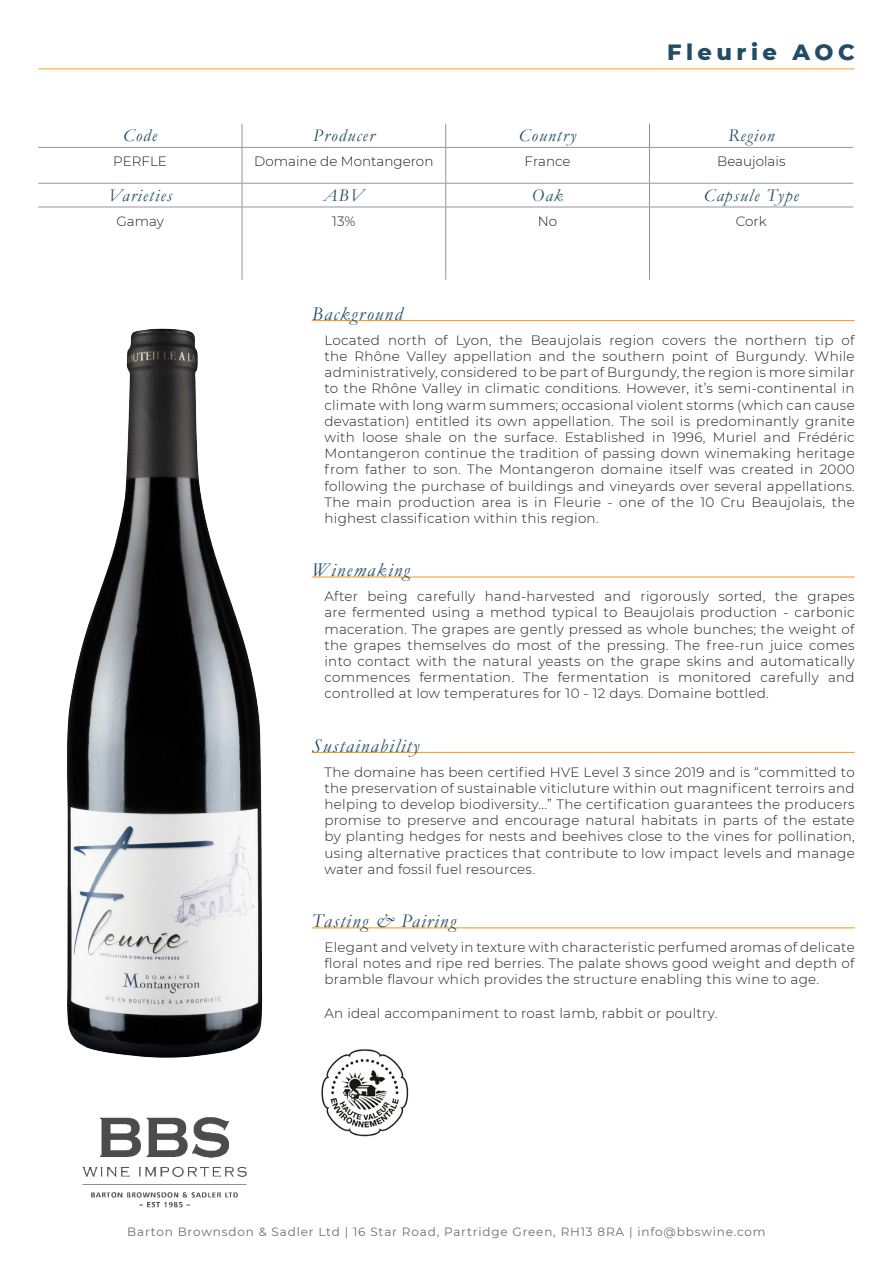
<style>
.page{position:relative;width:893px;height:1263px;background:#fff}
.page>*{position:absolute;margin:0;border:0;box-sizing:border-box;transform-origin:0 0}
.Paragraph_Style_1{font:800 22.5px "Montserrat";letter-spacing:.2em;color:#224c63}
.Main_text_header{font:italic 19.5px "Garamond";letter-spacing:.07em;color:#224c63}
.Shortlist_Header{font:italic 18px "Garamond";letter-spacing:.07em;color:#224c63}
.Main_text{font:300 13.5px/16.2px "Montserrat";letter-spacing:.02em;color:#231f20;text-align:justify}
.Shortlist_text{font:300 13.5px "Montserrat";color:#231f20}
.t1{font:12px "Montserrat";letter-spacing:.07em;color:#6c6d70}
</style>
<div class="page">
<img style="left:82px;top:1117px;width:165px;height:91px">
<hr style="left:312px;top:320px;width:543px;height:1px;background:#f9a224">
<hr style="left:312px;top:576px;width:543px;height:1px;background:#f9a224">
<hr style="left:312px;top:752px;width:543px;height:1px;background:#f9a224">
<hr style="left:312px;top:927px;width:543px;height:1px;background:#f9a224">
<img style="left:67px;top:328px;width:196px;height:730px">
<svg style="left:242px;top:124px;width:1px;height:23px"></svg>
<svg style="left:445px;top:124px;width:1px;height:23px"></svg>
<svg style="left:649px;top:124px;width:1px;height:23px"></svg>
<hr style="left:38px;top:147px;width:204px;height:1px;background:#939598">
<hr style="left:242px;top:147px;width:204px;height:1px;background:#939598">
<hr style="left:242px;top:148px;width:1px;height:35px;background:#939598">
<hr style="left:446px;top:147px;width:203px;height:1px;background:#939598">
<hr style="left:445px;top:148px;width:1px;height:35px;background:#939598">
<hr style="left:649px;top:147px;width:204px;height:1px;background:#939598">
<hr style="left:649px;top:148px;width:1px;height:35px;background:#939598">
<hr style="left:38px;top:183px;width:204px;height:1px;background:#939598">
<hr style="left:242px;top:183px;width:204px;height:1px;background:#939598">
<svg style="left:242px;top:184px;width:1px;height:23px"></svg>
<hr style="left:446px;top:183px;width:203px;height:1px;background:#939598">
<svg style="left:445px;top:184px;width:1px;height:23px"></svg>
<hr style="left:649px;top:183px;width:204px;height:1px;background:#939598">
<svg style="left:649px;top:184px;width:1px;height:23px"></svg>
<hr style="left:38px;top:207px;width:204px;height:1px;background:#939598">
<hr style="left:242px;top:207px;width:204px;height:1px;background:#939598">
<hr style="left:242px;top:207px;width:1px;height:73px;background:#939598">
<hr style="left:446px;top:207px;width:203px;height:1px;background:#939598">
<hr style="left:445px;top:207px;width:1px;height:73px;background:#939598">
<hr style="left:649px;top:207px;width:204px;height:1px;background:#939598">
<hr style="left:649px;top:207px;width:1px;height:73px;background:#939598">
<hr style="left:38px;top:69px;width:817px;height:1px;background:#f9a224">
<img style="left:321px;top:1049px;width:88px;height:88px">
<p class="Paragraph_Style_1" style="left:667px;top:36px;width:189px">Fleurie AOC</p>
<p class="Shortlist_Header" style="left:123px;top:124px;width:35px">Code</p>
<p class="Shortlist_Header" style="left:313px;top:124px;width:63px">Producer</p>
<p class="Shortlist_Header" style="left:519px;top:124px;width:59px">Country</p>
<p class="Shortlist_Header" style="left:728px;top:124px;width:48px">Region</p>
<p class="Shortlist_text" style="left:113px;top:152px;width:55px">PERFLE</p>
<p class="Shortlist_text" style="left:254px;top:152px;width:181px">Domaine de Montangeron</p>
<p class="Shortlist_text" style="left:525px;top:152px;width:47px">France</p>
<p class="Shortlist_text" style="left:717px;top:152px;width:70px">Beaujolais</p>
<p class="Shortlist_Header" style="left:108px;top:183px;width:66px">Varieties</p>
<p class="Shortlist_Header" style="left:323px;top:183px;width:42px">ABV</p>
<p class="Shortlist_Header" style="left:532px;top:183px;width:33px">Oak</p>
<p class="Shortlist_Header" style="left:704px;top:183px;width:96px">Capsule Type</p>
<p class="Shortlist_text" style="left:116px;top:212px;width:49px">Gamay</p>
<p class="Shortlist_text" style="left:332px;top:212px;width:25px">13%</p>
<p class="Shortlist_text" style="left:538px;top:212px;width:21px">No</p>
<p class="Shortlist_text" style="left:736px;top:212px;width:32px">Cork</p>
<p class="Main_text_header" style="left:312px;top:301px;width:92px">Background</p>
<p class="Main_text" style="left:324px;top:331px;width:532px">Located north of Lyon, the Beaujolais region covers the northern tip of the Rhône Valley appellation and the southern point of Burgundy. While administratively, considered to be part of Burgundy, the region is more similar to the Rhône Valley in climatic conditions. However, it’s semi-continental in climate with long warm summers; occasional violent storms (which can cause devastation) entitled its own appellation. The soil is predominantly granite with loose shale on the surface. Established in 1996, Muriel and Frédéric Montangeron continue the tradition of passing down winemaking heritage from father to son. The Montangeron domaine itself was created in 2000 following the purchase of buildings and vineyards over several appellations.<br>The main production area is in Fleurie - one of the 10 Cru Beaujolais, the highest classification within this region.</p>
<p class="Main_text_header" style="left:312px;top:557px;width:100px">Winemaking</p>
<p class="Main_text" style="left:324px;top:588px;width:532px">After being carefully hand-harvested and rigorously sorted, the grapes are fermented using a method typical to Beaujolais production - carbonic maceration. The grapes are gently pressed as whole bunches; the weight of the grapes themselves do most of the pressing. The free-run juice comes into contact with the natural yeasts on the grape skins and automatically commences fermentation. The fermentation is monitored carefully and controlled at low temperatures for 10 - 12 days. Domaine bottled.</p>
<p class="Main_text_header" style="left:312px;top:732px;width:109px">Sustainability</p>
<p class="Main_text" style="left:324px;top:763px;width:532px">The domaine has been certified HVE Level 3 since 2019 and is “committed to the preservation of sustainable viticluture within out magnificent terroirs and helping to develop biodiversity...” The certification guarantees the producers promise to preserve and encourage natural habitats in parts of the estate by planting hedges for nests and beehives close to the vines for pollination, using alternative practices that contribute to low impact levels and manage water and fossil fuel resources.</p>
<p class="Main_text_header" style="left:312px;top:908px;width:146px">Tasting &amp; Pairing</p>
<p class="Main_text" style="left:324px;top:939px;width:532px">Elegant and velvety in texture with characteristic perfumed aromas of delicate floral notes and ripe red berries. The palate shows good weight and depth of bramble flavour which provides the structure enabling this wine to age.</p>
<p class="Main_text" style="left:324px;top:1004px;width:394px">An ideal accompaniment to roast lamb, rabbit or poultry.</p>
<p class="t1" style="left:127px;top:1224px;width:640px">Barton Brownsdon &amp; Sadler Ltd | 16 Star Road, Partridge Green, RH13 8RA | info@bbswine.com</p>
</div>
